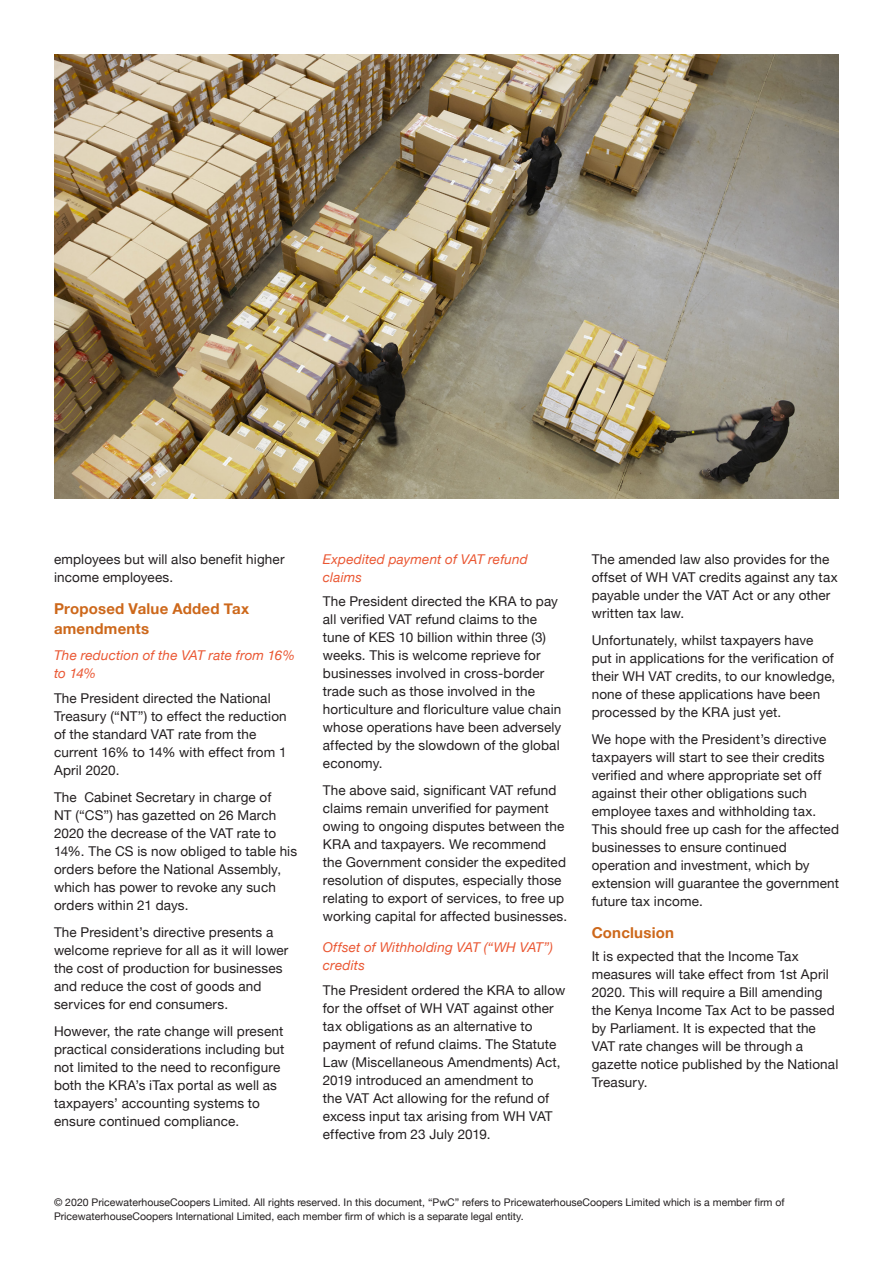
<style>
.page{position:relative;width:893px;height:1263px;background:#fff}
.page>*{position:absolute;margin:0;border:0;box-sizing:border-box;transform-origin:0 0}
.t1{font:700 15px/19.5px "Helvetica Neue";letter-spacing:.015em;color:#cd681b}
.t2{font:13.5px/18px "Helvetica Neue";letter-spacing:.01em;color:#231f20}
.t3{font:italic 13.5px/18px "Helvetica Neue";letter-spacing:.01em;color:#ea5733}
.t4{font:10.5px/14.2px "Helvetica Neue";color:#231f20}
</style>
<div class="page">
<img style="left:54px;top:54px;width:785px;height:445px">
<p class="t2" style="left:54px;top:551px;width:232px">employees but will also benefit higher income employees.</p>
<p class="t1" style="left:54px;top:600px;width:197px">Proposed Value Added Tax amendments</p>
<p class="t3" style="left:54px;top:647px;width:242px">The reduction of the VAT rate from 16% to 14%</p>
<p class="t2" style="left:54px;top:690px;width:234px">The President directed the National<br>Treasury (“NT”) to effect the reduction of the standard VAT rate from the current 16% to 14% with effect from 1<br>April 2020.</p>
<p class="t2" style="left:54px;top:789px;width:245px">The Cabinet Secretary in charge of<br>NT (“CS”) has gazetted on 26 March 2020 the decrease of the VAT rate to 14%. The CS is now obliged to table his orders before the National Assembly, which has power to revoke any such orders within 21 days.</p>
<p class="t2" style="left:54px;top:924px;width:236px">The President’s directive presents a welcome reprieve for all as it will lower the cost of production for businesses and reduce the cost of goods and services for end consumers.</p>
<p class="t2" style="left:54px;top:1023px;width:232px">However, the rate change will present practical considerations including but not limited to the need to reconfigure both the KRA’s iTax portal as well as taxpayers’ accounting systems to ensure continued compliance.</p>
<p class="t3" style="left:323px;top:551px;width:206px">Expedited payment of VAT refund claims</p>
<p class="t2" style="left:323px;top:593px;width:240px">The President directed the KRA to pay all verified VAT refund claims to the tune of KES 10 billion within three (3) weeks. This is welcome reprieve for businesses involved in cross-border trade such as those involved in the horticulture and floriculture value chain whose operations have been adversely affected by the slowdown of the global economy.</p>
<p class="t2" style="left:323px;top:782px;width:246px">The above said, significant VAT refund claims remain unverified for payment owing to ongoing disputes between the KRA and taxpayers. We recommend the Government consider the expedited resolution of disputes, especially those relating to export of services, to free up working capital for affected businesses.</p>
<p class="t3" style="left:323px;top:939px;width:232px">Offset of Withholding VAT (“WH VAT”) credits</p>
<p class="t2" style="left:323px;top:982px;width:244px">The President ordered the KRA to allow for the offset of WH VAT against other tax obligations as an alternative to payment of refund claims. The Statute Law (Miscellaneous Amendments) Act, 2019 introduced an amendment to<br>the VAT Act allowing for the refund of excess input tax arising from WH VAT effective from 23 July 2019.</p>
<p class="t2" style="left:592px;top:551px;width:248px">The amended law also provides for the offset of WH VAT credits against any tax payable under the VAT Act or any other written tax law.</p>
<p class="t2" style="left:592px;top:632px;width:245px">Unfortunately, whilst taxpayers have put in applications for the verification of their WH VAT credits, to our knowledge, none of these applications have been processed by the KRA just yet.</p>
<p class="t2" style="left:592px;top:731px;width:249px">We hope with the President’s directive taxpayers will start to see their credits verified and where appropriate set off against their other obligations such employee taxes and withholding tax.<br>This should free up cash for the affected businesses to ensure continued operation and investment, which by extension will guarantee the government future tax income.</p>
<p class="t1" style="left:592px;top:924px;width:84px">Conclusion</p>
<p class="t2" style="left:592px;top:948px;width:248px">It is expected that the Income Tax measures will take effect from 1st April 2020. This will require a Bill amending the Kenya Income Tax Act to be passed by Parliament. It is expected that the VAT rate changes will be through a gazette notice published by the National Treasury.</p>
<p class="t4" style="left:54px;top:1196px;width:732px">© 2020 PricewaterhouseCoopers Limited. All rights reserved. In this document, “PwC” refers to PricewaterhouseCoopers Limited which is a member firm of<br>PricewaterhouseCoopers International Limited, each member firm of which is a separate legal entity.</p>
</div>
